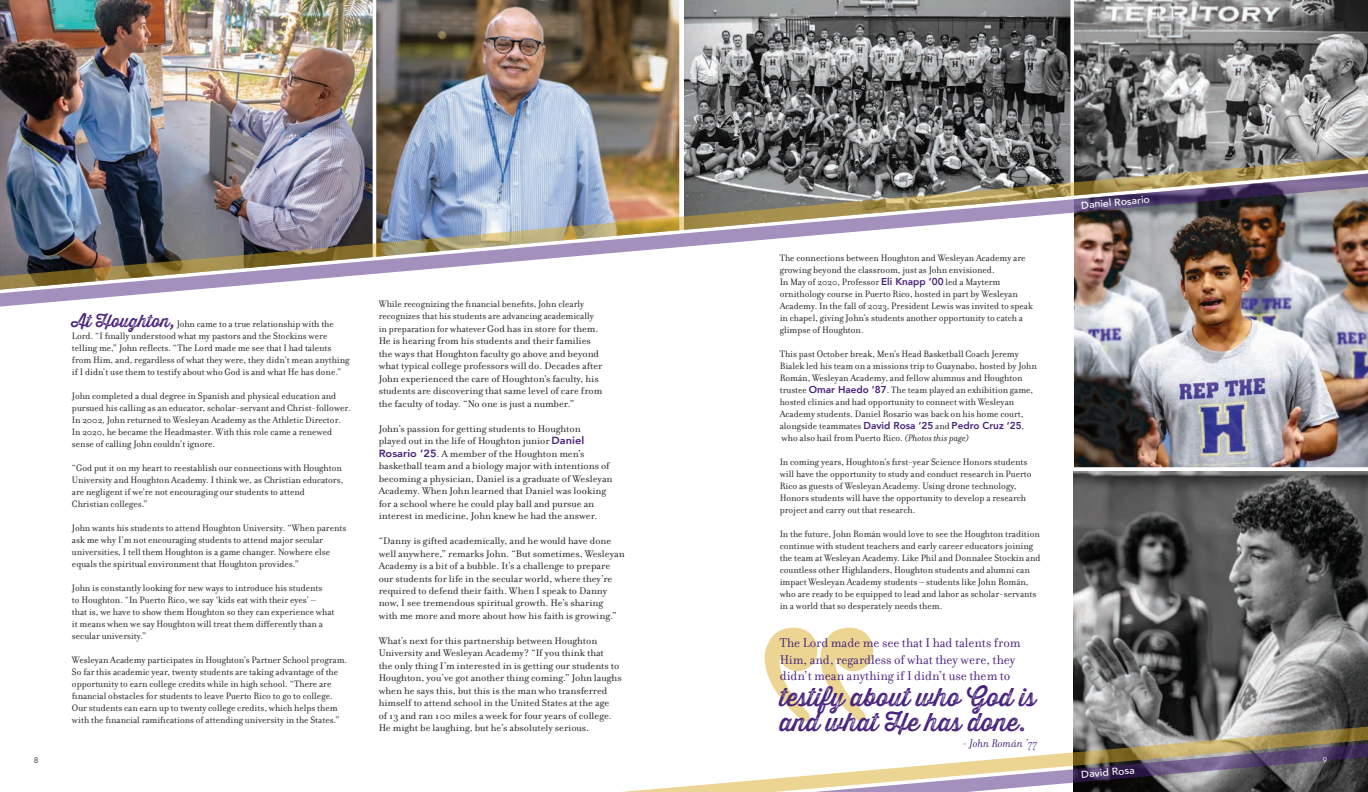
<style>
.page{position:relative;width:1368px;height:792px;background:#fff}
.page>*{position:absolute;margin:0;border:0;box-sizing:border-box;transform-origin:0 0}
.t1{font:25px/25.4px "Thirsty Rough Reg Two";color:#48227c}
.t2{font:13.7px/16.5px "Filosofia";color:#48227c}
.t3{font:italic 12px "Filosofia";color:#48227c}
.t4{font:10.4px/12.5px "Filosofia";color:#231f20;scale:1.06 1}
.t5{font:10px/12px "Filosofia";color:#231f20}
.t6{font:500 10px "Avenir";color:#fff;scale:1.06 1}
.t7{font:300 8px "Avenir";color:#231f20}
.t8{font:300 8px "Avenir";color:#fff}
.s1{font-family:"Thirsty Rough Reg Two";font-size:17px;color:#48227c}
.s2{font-size:10.4px}
.s3{font-family:"Avenir";font-weight:800;color:#48227c}
.s4{font-style:italic}
</style>
<div class="page">
<img style="left:1074px;top:0;width:294px;height:152px">
<img style="left:1074px;top:312px;width:294px;height:155px">
<img style="left:1074px;top:471px;width:294px;height:251px">
<img style="left:684px;top:0;width:386px;height:152px">
<img style="left:0;top:0;width:373px;height:152px">
<img style="left:376px;top:0;width:303px;height:152px">
<svg style="left:0;top:295px;width:1368px;height:17px"></svg>
<img style="left:0;top:152px;width:1368px;height:143px">
<svg style="left:1073px;top:722px;width:295px;height:16px;background:#8a867c"></svg>
<svg style="left:765px;top:628px;width:108px;height:94px"></svg>
<svg style="left:622px;top:738px;width:746px;height:54px"></svg>
<p class="t7" style="left:34px;top:755px;width:6px">8</p>
<p class="t5" style="left:72px;top:318px;width:279px"><span class="s1">At Houghton,</span> John came to a true relationship with the Lord. “I finally understood what my pastors and the Stockins were telling me,” John reflects. “The Lord made me see that I had talents from Him, and, regardless of what they were, they didn’t mean anything if I didn’t use them to testify about who God is and what He has done.”</p>
<p class="t5" style="left:72px;top:390px;width:280px">John completed a dual degree in Spanish and physical education and pursued his calling as an educator, scholar-servant and Christ-follower.<br>In 2002, John returned to Wesleyan Academy as the Athletic Director.<br>In 2020, he became the Headmaster. With this role came a renewed sense of calling John couldn’t ignore.</p>
<p class="t5" style="left:72px;top:462px;width:273px">“God put it on my heart to reestablish our connections with Houghton<br>University and Houghton Academy. I think we, as Christian educators, are negligent if we’re not encouraging our students to attend</p>
<p class="t5" style="left:72px;top:498px;width:77px">Christian colleges.”</p>
<p class="t5" style="left:72px;top:522px;width:276px">John wants his students to attend Houghton University. “When parents ask me why I’m not encouraging students to attend major secular universities, I tell them Houghton is a game changer. Nowhere else equals the spiritual environment that Houghton provides.”</p>
<p class="t5" style="left:72px;top:582px;width:252px">John is constantly looking for new ways to introduce his students</p>
<p class="t5" style="left:72px;top:594px;width:245px">to Houghton. “In Puerto Rico, we say ‘kids eat with their eyes’ –</p>
<p class="t5" style="left:72px;top:606px;width:264px">that is, we have to show them Houghton so they can experience what</p>
<p class="t5" style="left:72px;top:618px;width:252px">it means when we say Houghton will treat them differently than a secular university.”</p>
<p class="t5" style="left:72px;top:654px;width:277px">Wesleyan Academy participates in Houghton’s Partner School program.<br>So far this academic year, twenty students are taking advantage of the opportunity to earn college credits while in high school. “There are financial obstacles for students to leave Puerto Rico to go to college.<br>Our students can earn up to twenty college credits, which helps them with the financial ramifications of attending university in the States.”</p>
<p class="t5" style="left:379px;top:298px;width:221px">While recognizing the financial benefits, John clearly recognizes that his students are advancing academically in preparation for whatever <span class="s2">God has in store for them.</span></p>
<p class="t4" style="left:379px;top:335px;width:213px">He is hearing from his students and their families the ways that Houghton faculty go above and beyond what typical college professors will do. Decades after John experienced the care of Houghton's faculty, his students are discovering that same level of care from the faculty of today. “No one is just a number.”</p>
<p class="t4" style="left:379px;top:422px;width:222px">John’s passion for getting students to Houghton<br>played out in the life of Houghton junior <span class="s3">Daniel Rosario ’25</span>. A member of the Houghton men’s basketball team and a biology major with intentions of becoming a physician, Daniel is a graduate of Wesleyan Academy. When John learned that Daniel was looking for a school where he could play ball and pursue an interest in medicine, John knew he had the answer.</p>
<p class="t4" style="left:379px;top:535px;width:234px">“Danny is gifted academically, and he would have done well anywhere,” remarks John. “But sometimes, Wesleyan Academy is a bit of a bubble. It’s a challenge to prepare our students for life in the secular world, where they’re required to defend their faith. When I speak to Danny now, I see tremendous spiritual growth. He’s sharing<br>with me more and more about how his faith is growing.”</p>
<p class="t4" style="left:379px;top:635px;width:231px">What’s next for this partnership between Houghton University and Wesleyan Academy? “If you think that<br>the only thing I’m interested in is getting our students to Houghton, you’ve got another thing coming.” John laughs when he says this, but this is the man who transferred himself to attend school in the United States at the age<br>of 13 and ran 100 miles a week for four years of college.<br>He might be laughing, but he’s absolutely serious.</p>
<p class="t5" style="left:780px;top:252px;width:247px">The connections between Houghton and Wesleyan Academy are growing beyond the classroom, just as John envisioned.</p>
<p class="t5" style="left:780px;top:276px;width:222px">In May of 2020, Professor <span class="s3">Eli Knapp ’00</span> led a Mayterm</p>
<p class="t5" style="left:780px;top:288px;width:255px">ornithology course in Puerto Rico, hosted in part by Wesleyan Academy. In the fall of 2023, President Lewis was invited to speak in chapel, giving John’s students another opportunity to catch a glimpse of Houghton.</p>
<p class="t5" style="left:780px;top:348px;width:258px">This past October break, Men’s Head Basketball Coach Jeremy Bialek led his team on a missions trip to Guaynabo, hosted by John Román, Wesleyan Academy, and fellow alumnus and Houghton trustee <span class="s3">Omar Haedo ’87</span>. The team played an exhibition game, hosted clinics and had opportunity to connect with Wesleyan Academy students. Daniel Rosario was back on his home court, alongside teammates <span class="s3">David Rosa ’25</span> and <span class="s3">Pedro Cruz ’25</span>,</p>
<p class="t5" style="left:782px;top:432px;width:189px">who also hail from Puerto Rico. <span class="s4">(Photos this page)</span></p>
<p class="t5" style="left:780px;top:456px;width:253px">In coming years, Houghton’s first-year Science Honors students will have the opportunity to study and conduct research in Puerto Rico as guests of Wesleyan Academy. Using drone technology, Honors students will have the opportunity to develop a research project and carry out that research.</p>
<p class="t5" style="left:780px;top:528px;width:262px">In the future, John Román would love to see the Houghton tradition continue with student teachers and early career educators joining the team at Wesleyan Academy. Like Phil and Donnalee Stockin and countless other Highlanders, Houghton students and alumni can impact Wesleyan Academy students – students like John Román, who are ready to be equipped to lead and labor as scholar-servants in a world that so desperately needs them.</p>
<p class="t2" style="left:780px;top:635px;width:242px">The Lord made me see that I had talents from<br>Him, and, regardless of what they were, they didn’t mean anything if I didn’t use them to</p>
<p class="t1" style="left:780px;top:684px;width:258px">testify about who God is and what He has done.</p>
<p class="t3" style="left:963px;top:737px;width:76px">- John Román ’77</p>
<p class="t6" style="left:1081px;top:197px;width:66px;rotate:-5deg">Daniel Rosario</p>
<p class="t6" style="left:1081px;top:766px;width:52px;rotate:-5deg">David Rosa</p>
<p class="t8" style="left:1323px;top:755px;width:6px">9</p>
</div>
